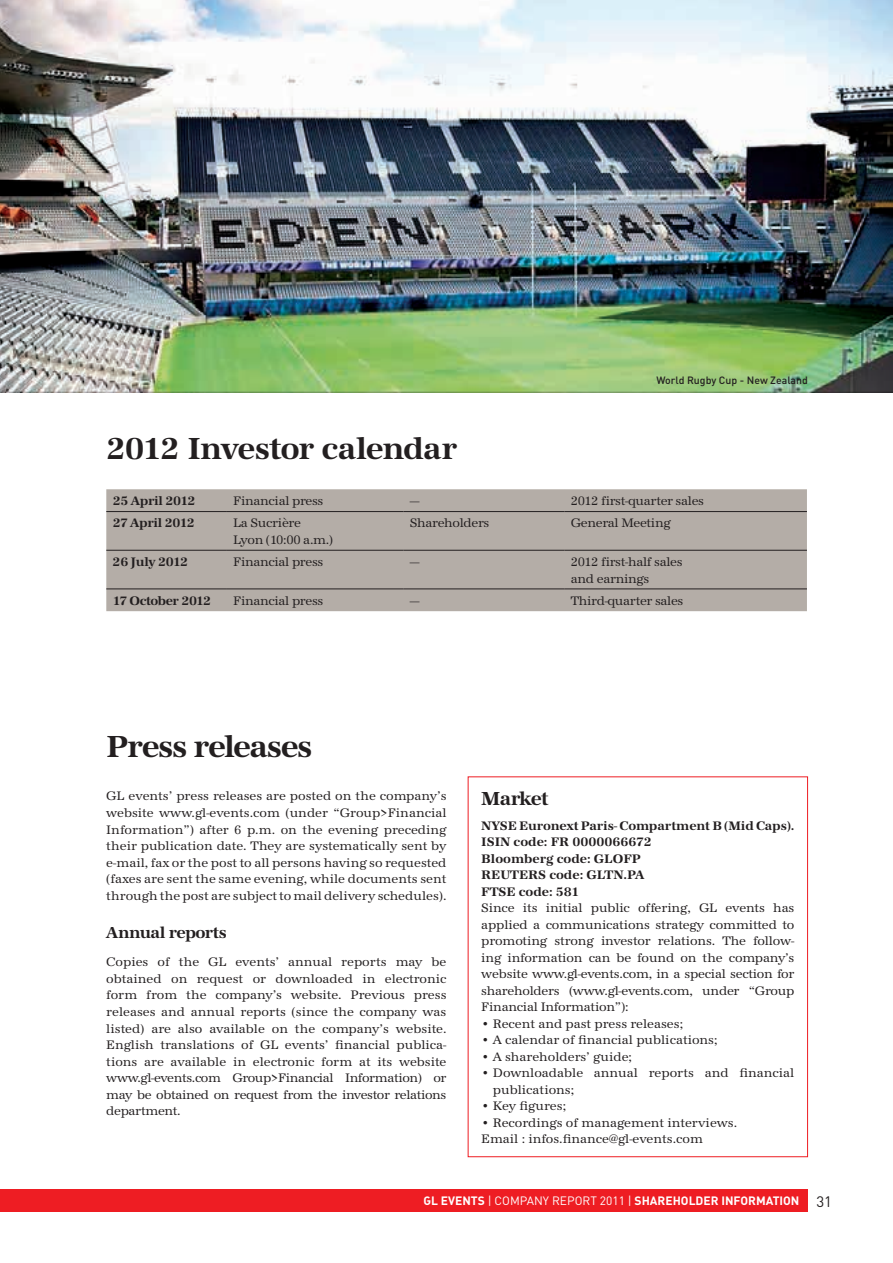
<style>
.page{position:relative;width:893px;height:1263px;background:#fff}
.page>*{position:absolute;margin:0;border:0;box-sizing:border-box;transform-origin:0 0}
.t1{font:700 31.5px "URW Antiqua";letter-spacing:-.04em;color:#231f20}
.t2{font:700 19.5px "URW Antiqua";letter-spacing:-.05em;color:#231f20}
.t3{font:700 16.5px "URW Antiqua";letter-spacing:-.035em;color:#231f20}
.t4{font:12.75px/16.6px "URW Antiqua";letter-spacing:-.015em;color:#231f20}
.t5{font:700 12.75px/16.5px "URW Antiqua";letter-spacing:-.01em;color:#231f20}
.t6{font:700 12.75px "URW Antiqua";letter-spacing:-.03em;color:#231f20}
.t7{font:700 12px "DIN";color:#fff}
.t8{font:500 10.5px "DIN";color:#231f20}
.s1{font-weight:400}
.s2{font-weight:400;font-size:15px;color:#231f20}
</style>
<div class="page">
<img style="left:0;top:0;width:893px;height:392px">
<div style="left:106px;top:489px;width:701px;height:122px;background:#b4ada7"></div>
<hr style="left:227px;top:511px;width:176px;height:1px;background:#231f20">
<hr style="left:403px;top:511px;width:162px;height:1px;background:#231f20">
<hr style="left:565px;top:511px;width:242px;height:1px;background:#231f20">
<hr style="left:106px;top:550px;width:121px;height:1px;background:#231f20">
<hr style="left:227px;top:550px;width:176px;height:1px;background:#231f20">
<hr style="left:403px;top:550px;width:162px;height:1px;background:#231f20">
<hr style="left:565px;top:550px;width:242px;height:1px;background:#231f20">
<hr style="left:106px;top:588px;width:121px;height:1px;background:#231f20">
<hr style="left:227px;top:588px;width:176px;height:1px;background:#231f20">
<hr style="left:403px;top:588px;width:162px;height:1px;background:#231f20">
<hr style="left:565px;top:588px;width:242px;height:1px;background:#231f20">
<hr style="left:106px;top:511px;width:121px;height:1px;background:#231f20">
<div style="left:468px;top:776px;width:340px;height:381px;border:1px solid #ee1d23"></div>
<div style="left:0;top:1189px;width:808px;height:23px;background:#ee1d23"></div>
<p class="t8" style="left:656px;top:373px;width:153px">World Rugby Cup - New Zealand</p>
<h1 class="t1" style="left:106px;top:430px;width:352px">2012 Investor calendar</h1>
<p class="t5" style="left:113px;top:493px;width:84px">25 April 2012</p>
<p class="t4" style="left:233px;top:493px;width:92px">Financial press</p>
<p class="t4" style="left:410px;top:493px;width:11px">—</p>
<p class="t4" style="left:571px;top:493px;width:135px">2012 first-quarter sales</p>
<p class="t5" style="left:113px;top:515px;width:84px">27 April 2012</p>
<p class="t4" style="left:233px;top:515px;width:101px">La Sucrière<br>Lyon (10:00 a.m.)</p>
<p class="t4" style="left:410px;top:515px;width:81px">Shareholders</p>
<p class="t4" style="left:571px;top:515px;width:101px">General Meeting</p>
<p class="t5" style="left:113px;top:554px;width:77px">26 July 2012</p>
<p class="t4" style="left:233px;top:554px;width:92px">Financial press</p>
<p class="t4" style="left:410px;top:554px;width:11px">—</p>
<p class="t4" style="left:571px;top:554px;width:113px">2012 first-half sales and earnings</p>
<p class="t6" style="left:113px;top:593px;width:100px">17 October 2012</p>
<p class="t4" style="left:233px;top:592px;width:92px">Financial press</p>
<p class="t4" style="left:410px;top:592px;width:11px">—</p>
<p class="t4" style="left:571px;top:592px;width:114px">Third-quarter sales</p>
<h1 class="t1" style="left:106px;top:728px;width:208px">Press releases</h1>
<p class="t4" style="left:106px;top:788px;width:342px;text-align:justify">GL events’ press releases are posted on the company’s website www.gl-events.com (under “Group&gt;Financial Information”) after 6 p.m. on the evening preceding their publication date. They are systematically sent by e-mail, fax or the post to all persons having so requested (faxes are sent the same evening, while documents sent through the post are subject to mail delivery schedules).</p>
<p class="t3" style="left:106px;top:923px;width:122px">Annual reports</p>
<p class="t4" style="left:106px;top:954px;width:342px;text-align:justify">Copies of the GL events’ annual reports may be obtained on request or downloaded in electronic form from the company’s website. Previous press releases and annual reports (since the company was listed) are also available on the company’s website.<br>English translations of GL events’ financial publica&shy;tions are available in electronic form at its website www.gl-events.com Group&gt;Financial Information) or may be obtained on request from the investor relations department.</p>
<h2 class="t2" style="left:481px;top:787px;width:69px">Market</h2>
<p class="t5" style="left:481px;top:817px;width:315px">NYSE Euronext Paris- Compartment B (Mid Caps).<br>ISIN code: FR 0000066672<br>Bloomberg code: GLOFP<br>REUTERS code: GLTN.PA<br>FTSE code: 581</p>
<p class="t4" style="left:481px;top:900px;width:315px;text-align:justify">Since its initial public offering, GL events has applied a communications strategy committed to promoting strong investor relations. The follow&shy;ing information can be found on the company’s website www.gl-events.com, in a special section for shareholders (www.gl-events.com, under “Group Financial Information”):</p>
<p class="t4" style="left:481px;top:1015px;width:203px">• Recent and past press releases;</p>
<p class="t4" style="left:481px;top:1032px;width:238px">• A calendar of financial publications;</p>
<p class="t4" style="left:481px;top:1048px;width:152px">• A shareholders’ guide;</p>
<p class="t4" style="left:493px;top:1065px;width:303px;text-indent:-12px">• Downloadable annual reports and financial publications;</p>
<p class="t4" style="left:481px;top:1098px;width:86px">• Key figures;</p>
<p class="t4" style="left:481px;top:1114px;width:257px">• Recordings of management interviews.<br>Email : infos.finance@gl-events.com</p>
<p class="t7" style="left:424px;top:1193px;width:410px">GL EVENTS <span class="s1">| COMPANY REPORT 2011 |</span> SHAREHOLDER INFORMATION <span class="s2">31</span></p>
</div>
